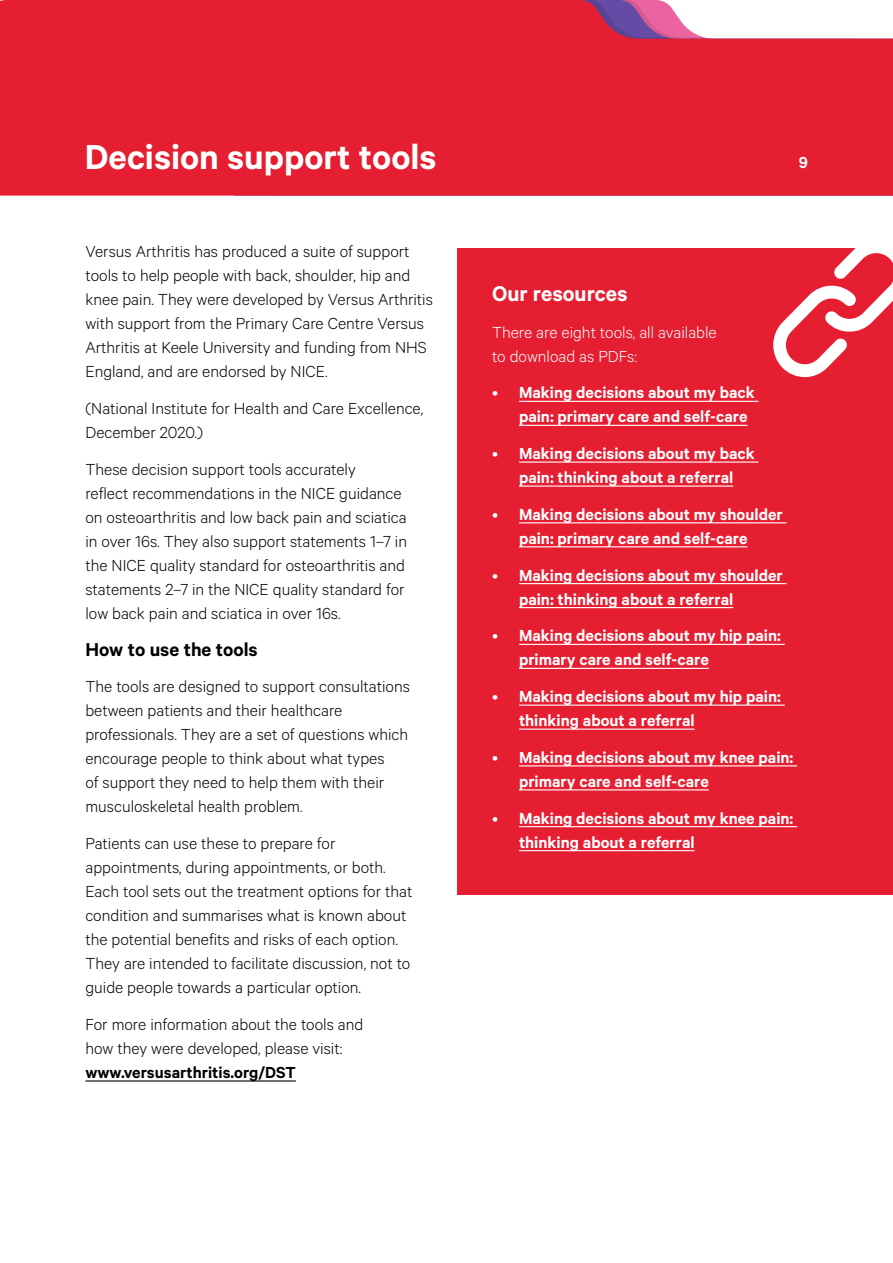
<style>
.page{position:relative;width:893px;height:1263px;background:#fff}
.page>*{position:absolute;margin:0;border:0;box-sizing:border-box;transform-origin:0 0}
.t1{font:600 39px "Calibre";color:#fff}
.t2{font:600 24px "Calibre";color:#fff}
.t3{font:600 21px "Calibre";color:#000}
.t4{font:300 18px/24px "Calibre";color:#000}
.t5{font:600 18px/24px "Calibre";color:#fff}
.t6{font:300 18px/24px "Calibre";color:#fff}
.t7{font:600 18px "Calibre";color:#000}
.s1{font-weight:300}
</style>
<div class="page">
<div style="left:0;top:0;width:893px;height:196px;background:#e61e32"></div>
<hr style="left:85px;top:1080px;width:211px;height:1px;background:#000">
<div style="left:458px;top:249px;width:435px;height:646px;background:#e61e32"></div>
<hr style="left:519px;top:401px;width:239px;height:1px;background:#fff">
<hr style="left:519px;top:425px;width:228px;height:1px;background:#fff">
<hr style="left:519px;top:461px;width:239px;height:2px;background:#fff">
<hr style="left:519px;top:485px;width:214px;height:2px;background:#fff">
<hr style="left:519px;top:522px;width:268px;height:1px;background:#fff">
<hr style="left:519px;top:546px;width:228px;height:1px;background:#fff">
<hr style="left:519px;top:583px;width:268px;height:1px;background:#fff">
<hr style="left:519px;top:607px;width:214px;height:1px;background:#fff">
<hr style="left:519px;top:644px;width:266px;height:1px;background:#fff">
<hr style="left:519px;top:668px;width:190px;height:1px;background:#fff">
<hr style="left:519px;top:704px;width:266px;height:2px;background:#fff">
<hr style="left:519px;top:728px;width:176px;height:2px;background:#fff">
<hr style="left:519px;top:765px;width:278px;height:1px;background:#fff">
<hr style="left:519px;top:789px;width:190px;height:1px;background:#fff">
<hr style="left:519px;top:826px;width:278px;height:1px;background:#fff">
<hr style="left:519px;top:850px;width:176px;height:1px;background:#fff">
<svg style="left:770px;top:248px;width:123px;height:129px"></svg>
<h1 class="t1" style="left:85px;top:134px;width:353px">Decision support tools</h1>
<p class="t4" style="left:85px;top:239px;width:349px">Versus Arthritis has produced a suite of support tools to help people with back, shoulder, hip and knee pain. They were developed by Versus Arthritis with support from the Primary Care Centre Versus Arthritis at Keele University and funding from NHS England, and are endorsed by NICE.</p>
<p class="t4" style="left:85px;top:396px;width:339px">(National Institute for Health and Care Excellence,<br>December 2020.)</p>
<p class="t4" style="left:85px;top:456px;width:323px">These decision support tools accurately<br>reflect recommendations in the NICE guidance on osteoarthritis and low back pain and sciatica in over 16s. They also support statements 1–7 in the NICE quality standard for osteoarthritis and statements 2–7 in the NICE quality standard for low back pain and sciatica in over 16s.</p>
<p class="t3" style="left:85px;top:637px;width:174px">How to use the tools</p>
<p class="t4" style="left:85px;top:674px;width:326px">The tools are designed to support consultations between patients and their healthcare professionals. They are a set of questions which encourage people to think about what types<br>of support they need to help them with their musculoskeletal health problem.</p>
<p class="t4" style="left:85px;top:831px;width:328px">Patients can use these to prepare for appointments, during appointments, or both.<br>Each tool sets out the treatment options for that condition and summarises what is known about the potential benefits and risks of each option.<br>They are intended to facilitate discussion, not to guide people towards a particular option.</p>
<p class="t4" style="left:85px;top:1011px;width:279px">For more information about the tools and how they were developed, please visit:</p>
<p class="t7" style="left:85px;top:1061px;width:212px">www.versusarthritis.org/DST</p>
<p class="t5" style="left:799px;top:150px;width:11px">9</p>
<h2 class="t2" style="left:492px;top:279px;width:137px">Our resources</h2>
<p class="t6" style="left:492px;top:319px;width:226px">There are eight tools, all available to download as PDFs:</p>
<p class="t5" style="left:519px;top:380px;width:237px;text-indent:-27px"><span class="s1">•</span> Making decisions about my back pain: primary care and self-care</p>
<p class="t5" style="left:492px;top:441px;width:264px;text-align:center"><span class="s1">•</span> Making decisions about my back pain: thinking about a referral</p>
<p class="t5" style="left:492px;top:502px;width:292px;text-align:center"><span class="s1">•</span> Making decisions about my shoulder pain: primary care and self-care</p>
<p class="t5" style="left:519px;top:562px;width:265px;text-indent:-27px"><span class="s1">•</span> Making decisions about my shoulder pain: thinking about a referral</p>
<p class="t5" style="left:519px;top:623px;width:263px;text-indent:-27px"><span class="s1">•</span> Making decisions about my hip pain: primary care and self-care</p>
<p class="t5" style="left:519px;top:684px;width:263px;text-indent:-27px"><span class="s1">•</span> Making decisions about my hip pain: thinking about a referral</p>
<p class="t5" style="left:519px;top:745px;width:276px;text-indent:-27px"><span class="s1">•</span> Making decisions about my knee pain: primary care and self-care</p>
<p class="t5" style="left:519px;top:805px;width:276px;text-indent:-27px"><span class="s1">•</span> Making decisions about my knee pain: thinking about a referral</p>
</div>
